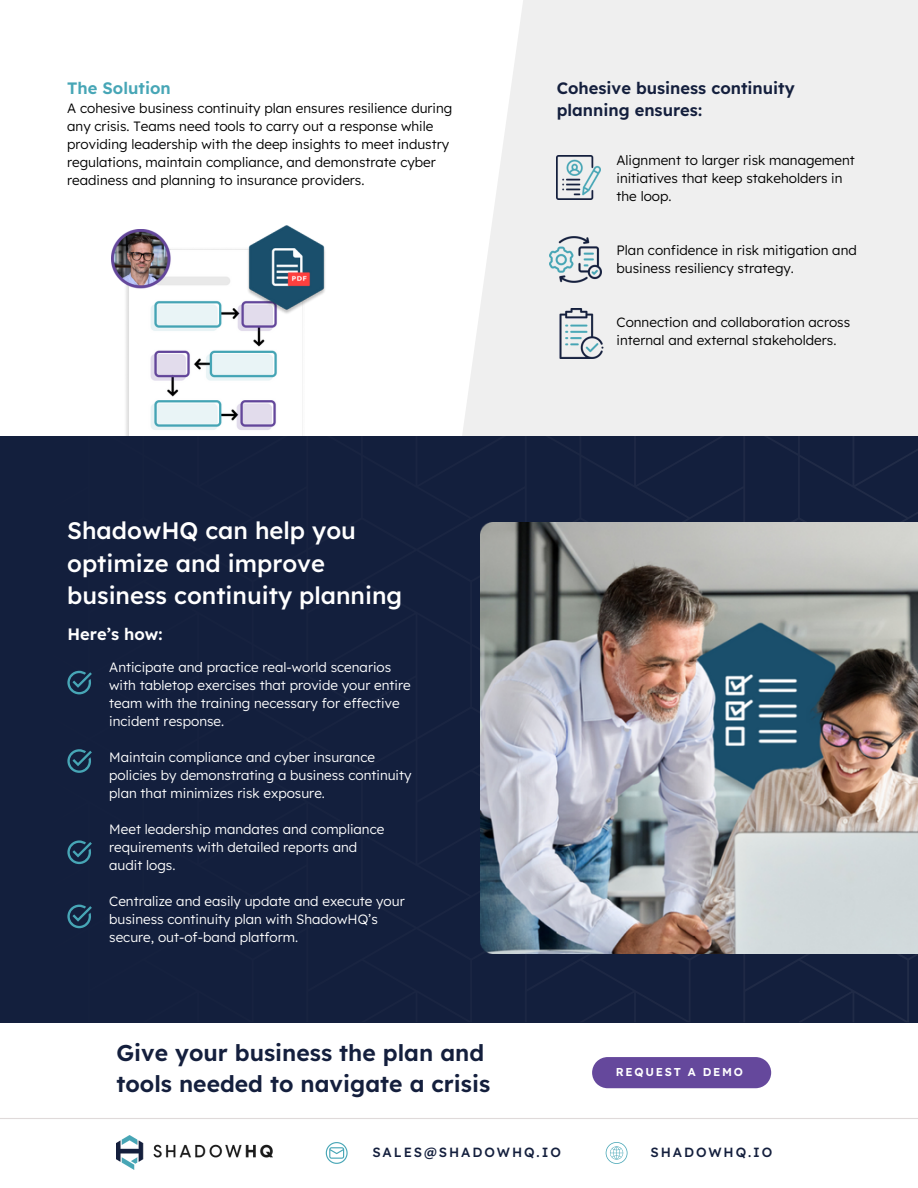
<style>
.page{position:relative;width:918px;height:1188px;background:#fff}
.page>*{position:absolute;margin:0;border:0;box-sizing:border-box;transform-origin:0 0}
.t1{font:500 23.85px/32.7px "Lexend";color:#fff}
.t2{font:600 22.8px/31.2px "Lexend";color:#141f3d}
.t3{font:600 16.5px/22.5px "Lexend";color:#141f3d}
.t4{font:600 16.5px "Lexend";color:#47a6b6}
.t5{font:600 16.5px "Lexend";color:#fff}
.t6{font:300 13.5px/18px "Lexend";color:#000}
.t7{font:300 13.5px/18px "Lexend";color:#fff}
.t8{font:500 13.35px "Lexend";letter-spacing:.145em;color:#141f3d}
.t9{font:600 11.4px "Lexend";letter-spacing:.15em;color:#fff}
</style>
<div class="page">
<div style="left:455px;top:0;width:463px;height:499px;background:#efefef"></div>
<img style="left:112px;top:229px;width:191px;height:207px">
<div style="left:0;top:436px;width:918px;height:587px;background:#131f3d"></div>
<svg style="left:67px;top:671px;width:25px;height:23px"></svg>
<svg style="left:67px;top:749px;width:25px;height:24px"></svg>
<svg style="left:67px;top:840px;width:25px;height:24px"></svg>
<svg style="left:67px;top:905px;width:25px;height:23px"></svg>
<img style="left:557px;top:155px;width:44px;height:44px">
<img style="left:559px;top:309px;width:45px;height:49px">
<img style="left:550px;top:236px;width:51px;height:47px">
<img style="left:246px;top:225px;width:79px;height:90px">
<svg style="left:592px;top:1057px;width:179px;height:31px"></svg>
<svg style="left:326px;top:1142px;width:21px;height:21px"></svg>
<img style="left:116px;top:1136px;width:157px;height:34px">
<svg style="left:606px;top:1142px;width:21px;height:21px"></svg>
<hr style="left:0;top:1118px;width:918px;height:1px;background:#dfdada">
<img style="left:480px;top:523px;width:438px;height:431px">
<p class="t4" style="left:67px;top:77px;width:105px">The Solution</p>
<p class="t6" style="left:67px;top:99px;width:387px">A cohesive business continuity plan ensures resilience during any crisis. Teams need tools to carry out a response while providing leadership with the deep insights to meet industry regulations, maintain compliance, and demonstrate cyber readiness and planning to insurance providers.</p>
<p class="t3" style="left:557px;top:76px;width:240px">Cohesive business continuity planning ensures:</p>
<p class="t6" style="left:617px;top:151px;width:240px">Alignment to larger risk management initiatives that keep stakeholders in</p>
<p class="t6" style="left:617px;top:187px;width:57px">the loop.</p>
<p class="t6" style="left:617px;top:241px;width:242px">Plan confidence in risk mitigation and business resiliency strategy.</p>
<p class="t6" style="left:617px;top:313px;width:235px">Connection and collaboration across internal and external stakeholders.</p>
<p class="t1" style="left:67px;top:514px;width:337px">ShadowHQ can help you optimize and improve business continuity planning</p>
<p class="t5" style="left:67px;top:623px;width:97px">Here’s how:</p>
<p class="t7" style="left:109px;top:658px;width:303px">Anticipate and practice real-world scenarios with tabletop exercises that provide your entire team with the training necessary for effective incident response.</p>
<p class="t7" style="left:109px;top:748px;width:304px">Maintain compliance and cyber insurance policies by demonstrating a business continuity plan that minimizes risk exposure.</p>
<p class="t7" style="left:109px;top:820px;width:277px">Meet leadership mandates and compliance requirements with detailed reports and</p>
<p class="t7" style="left:109px;top:856px;width:68px">audit logs.</p>
<p class="t7" style="left:109px;top:892px;width:297px">Centralize and easily update and execute your business continuity plan with ShadowHQ’s secure, out-of-band platform.</p>
<p class="t2" style="left:116px;top:1037px;width:375px">Give your business the plan and tools needed to navigate a crisis</p>
<p class="t9" style="left:616px;top:1065px;width:129px">REQUEST A DEMO</p>
<p class="t8" style="left:372px;top:1144px;width:190px">SALES@SHADOWHQ.IO</p>
<p class="t8" style="left:651px;top:1144px;width:123px">SHADOWHQ.IO</p>
</div>
